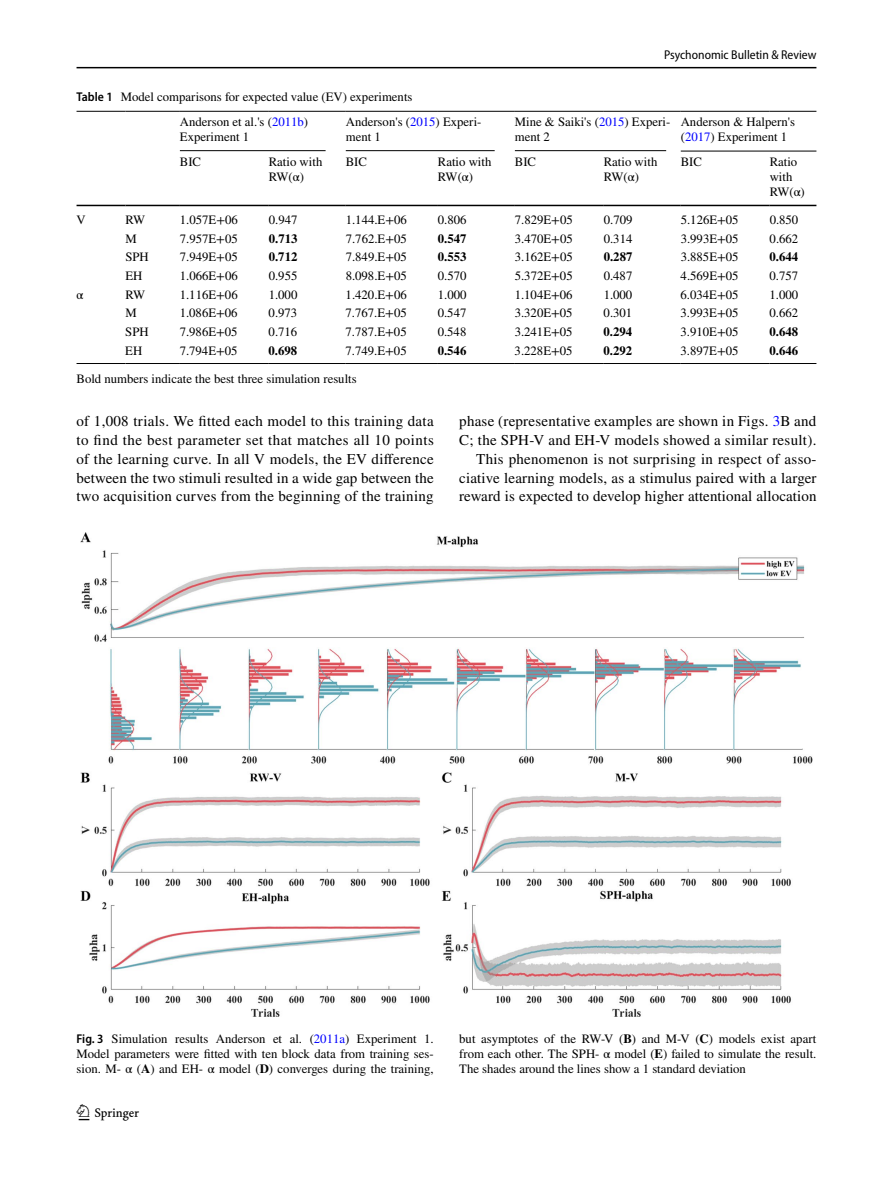
<style>
.page{position:relative;width:893px;height:1187px;background:#fff}
.page>*{position:absolute;margin:0;border:0;box-sizing:border-box;transform-origin:0 0}
.t1{font:22.5px "Springnew Regular 2";color:#000}
.t2{font:15px/18.8px "STIX";letter-spacing:.015em;color:#000;text-align:justify}
.t3{font:12.75px/15px "STIX";color:#000}
.t4{font:700 12.75px "STIX";color:#000}
.t5{font:semi-condensed 12.75px "Myriad Pro";color:#000}
.s1{font-family:"Myriad Pro";font-weight:600;font-stretch:semi-condensed}
.s2{color:#00f}
.s3{font-weight:700}
</style>
<div class="page">
<hr style="left:77px;top:67px;width:739px;height:1px;background:#000">
<hr style="left:77px;top:111px;width:49px;height:1px;background:#000">
<hr style="left:77px;top:205px;width:49px;height:1px;background:#000">
<hr style="left:126px;top:111px;width:54px;height:1px;background:#000">
<hr style="left:126px;top:205px;width:54px;height:1px;background:#000">
<hr style="left:180px;top:111px;width:89px;height:1px;background:#000">
<hr style="left:269px;top:111px;width:77px;height:1px;background:#000">
<hr style="left:346px;top:111px;width:92px;height:1px;background:#000">
<hr style="left:438px;top:111px;width:77px;height:1px;background:#000">
<hr style="left:515px;top:111px;width:89px;height:1px;background:#000">
<hr style="left:604px;top:111px;width:77px;height:1px;background:#000">
<hr style="left:681px;top:111px;width:89px;height:1px;background:#000">
<hr style="left:770px;top:111px;width:46px;height:1px;background:#000">
<hr style="left:180px;top:205px;width:89px;height:1px;background:#000">
<hr style="left:269px;top:205px;width:77px;height:1px;background:#000">
<hr style="left:346px;top:205px;width:92px;height:1px;background:#000">
<hr style="left:438px;top:205px;width:77px;height:1px;background:#000">
<hr style="left:515px;top:205px;width:89px;height:1px;background:#000">
<hr style="left:604px;top:205px;width:77px;height:1px;background:#000">
<hr style="left:681px;top:205px;width:89px;height:1px;background:#000">
<hr style="left:770px;top:205px;width:46px;height:1px;background:#000">
<hr style="left:77px;top:363px;width:49px;height:1px;background:#000">
<hr style="left:126px;top:363px;width:54px;height:1px;background:#000">
<hr style="left:180px;top:363px;width:89px;height:1px;background:#000">
<hr style="left:269px;top:363px;width:77px;height:1px;background:#000">
<hr style="left:346px;top:363px;width:92px;height:1px;background:#000">
<hr style="left:438px;top:363px;width:77px;height:1px;background:#000">
<hr style="left:515px;top:363px;width:89px;height:1px;background:#000">
<hr style="left:604px;top:363px;width:77px;height:1px;background:#000">
<hr style="left:681px;top:363px;width:89px;height:1px;background:#000">
<hr style="left:770px;top:363px;width:46px;height:1px;background:#000">
<hr style="left:180px;top:150px;width:146px;height:1px;background:#000">
<hr style="left:346px;top:150px;width:149px;height:1px;background:#000">
<hr style="left:515px;top:150px;width:151px;height:1px;background:#000">
<hr style="left:681px;top:151px;width:135px;height:1px;background:#000">
<img style="left:81px;top:532px;width:731px;height:484px">
<p class="t3" style="left:77px;top:90px;width:337px"><span class="s1">Table 1</span> Model comparisons for expected value (EV) experiments</p>
<p class="t5" style="left:664px;top:48px;width:154px">Psychonomic Bulletin &amp; Review</p>
<p class="t3" style="left:180px;top:115px;width:130px">Anderson et al.'s (<span class="s2">2011b</span>)<br>Experiment 1</p>
<p class="t3" style="left:346px;top:115px;width:137px">Anderson's (<span class="s2">2015</span>) Experi&shy;ment 1</p>
<p class="t3" style="left:515px;top:115px;width:157px">Mine &amp; Saiki's (<span class="s2">2015</span>) Experi&shy;ment 2</p>
<p class="t3" style="left:681px;top:115px;width:116px">Anderson &amp; Halpern's (<span class="s2">2017</span>) Experiment 1</p>
<p class="t3" style="left:180px;top:155px;width:23px">BIC</p>
<p class="t3" style="left:269px;top:155px;width:55px">Ratio with<br>RW(α)</p>
<p class="t3" style="left:346px;top:155px;width:23px">BIC</p>
<p class="t3" style="left:438px;top:155px;width:55px">Ratio with<br>RW(α)</p>
<p class="t3" style="left:515px;top:155px;width:23px">BIC</p>
<p class="t3" style="left:604px;top:155px;width:55px">Ratio with<br>RW(α)</p>
<p class="t3" style="left:681px;top:155px;width:23px">BIC</p>
<p class="t3" style="left:770px;top:155px;width:37px">Ratio with<br>RW(α)</p>
<p class="t3" style="left:77px;top:213px;width:11px">V</p>
<p class="t3" style="left:125px;top:213px;width:21px">RW</p>
<p class="t3" style="left:180px;top:213px;width:59px">1.057E+06</p>
<p class="t3" style="left:269px;top:213px;width:30px">0.947</p>
<p class="t3" style="left:346px;top:213px;width:63px">1.144.E+06</p>
<p class="t3" style="left:438px;top:213px;width:30px">0.806</p>
<p class="t3" style="left:515px;top:213px;width:59px">7.829E+05</p>
<p class="t3" style="left:604px;top:213px;width:30px">0.709</p>
<p class="t3" style="left:681px;top:213px;width:59px">5.126E+05</p>
<p class="t3" style="left:770px;top:213px;width:30px">0.850</p>
<p class="t3" style="left:125px;top:231px;width:13px">M</p>
<p class="t3" style="left:180px;top:231px;width:59px">7.957E+05</p>
<p class="t4" style="left:269px;top:231px;width:30px">0.713</p>
<p class="t3" style="left:346px;top:231px;width:63px">7.762.E+05</p>
<p class="t4" style="left:438px;top:231px;width:30px">0.547</p>
<p class="t3" style="left:515px;top:231px;width:59px">3.470E+05</p>
<p class="t3" style="left:604px;top:231px;width:30px">0.314</p>
<p class="t3" style="left:681px;top:231px;width:59px">3.993E+05</p>
<p class="t3" style="left:770px;top:231px;width:30px">0.662</p>
<p class="t3" style="left:125px;top:250px;width:25px">SPH</p>
<p class="t3" style="left:180px;top:250px;width:59px">7.949E+05</p>
<p class="t4" style="left:269px;top:249px;width:30px">0.712</p>
<p class="t3" style="left:346px;top:250px;width:63px">7.849.E+05</p>
<p class="t4" style="left:438px;top:249px;width:30px">0.553</p>
<p class="t3" style="left:515px;top:250px;width:59px">3.162E+05</p>
<p class="t4" style="left:604px;top:249px;width:30px">0.287</p>
<p class="t3" style="left:681px;top:250px;width:59px">3.885E+05</p>
<p class="t4" style="left:770px;top:249px;width:30px">0.644</p>
<p class="t3" style="left:125px;top:269px;width:18px">EH</p>
<p class="t3" style="left:180px;top:269px;width:59px">1.066E+06</p>
<p class="t3" style="left:269px;top:269px;width:30px">0.955</p>
<p class="t3" style="left:346px;top:269px;width:63px">8.098.E+05</p>
<p class="t3" style="left:438px;top:269px;width:30px">0.570</p>
<p class="t3" style="left:515px;top:269px;width:59px">5.372E+05</p>
<p class="t3" style="left:604px;top:269px;width:30px">0.487</p>
<p class="t3" style="left:681px;top:269px;width:59px">4.569E+05</p>
<p class="t3" style="left:770px;top:269px;width:30px">0.757</p>
<p class="t3" style="left:76px;top:288px;width:8px">α</p>
<p class="t3" style="left:125px;top:288px;width:21px">RW</p>
<p class="t3" style="left:180px;top:288px;width:59px">1.116E+06</p>
<p class="t3" style="left:269px;top:288px;width:30px">1.000</p>
<p class="t3" style="left:346px;top:288px;width:63px">1.420.E+06</p>
<p class="t3" style="left:438px;top:288px;width:30px">1.000</p>
<p class="t3" style="left:515px;top:288px;width:59px">1.104E+06</p>
<p class="t3" style="left:604px;top:288px;width:30px">1.000</p>
<p class="t3" style="left:681px;top:288px;width:59px">6.034E+05</p>
<p class="t3" style="left:769px;top:288px;width:30px">1.000</p>
<p class="t3" style="left:125px;top:306px;width:13px">M</p>
<p class="t3" style="left:180px;top:306px;width:59px">1.086E+06</p>
<p class="t3" style="left:269px;top:306px;width:30px">0.973</p>
<p class="t3" style="left:346px;top:306px;width:63px">7.767.E+05</p>
<p class="t3" style="left:438px;top:306px;width:30px">0.547</p>
<p class="t3" style="left:515px;top:306px;width:59px">3.320E+05</p>
<p class="t3" style="left:604px;top:306px;width:30px">0.301</p>
<p class="t3" style="left:681px;top:306px;width:59px">3.993E+05</p>
<p class="t3" style="left:769px;top:306px;width:30px">0.662</p>
<p class="t3" style="left:125px;top:325px;width:25px">SPH</p>
<p class="t3" style="left:180px;top:325px;width:59px">7.986E+05</p>
<p class="t3" style="left:269px;top:325px;width:30px">0.716</p>
<p class="t3" style="left:346px;top:325px;width:63px">7.787.E+05</p>
<p class="t3" style="left:438px;top:325px;width:30px">0.548</p>
<p class="t3" style="left:515px;top:325px;width:59px">3.241E+05</p>
<p class="t4" style="left:604px;top:324px;width:30px">0.294</p>
<p class="t3" style="left:681px;top:325px;width:59px">3.910E+05</p>
<p class="t4" style="left:769px;top:324px;width:30px">0.648</p>
<p class="t3" style="left:125px;top:344px;width:18px">EH</p>
<p class="t3" style="left:180px;top:344px;width:59px">7.794E+05</p>
<p class="t4" style="left:269px;top:343px;width:30px">0.698</p>
<p class="t3" style="left:346px;top:344px;width:63px">7.749.E+05</p>
<p class="t4" style="left:438px;top:343px;width:30px">0.546</p>
<p class="t3" style="left:515px;top:344px;width:59px">3.228E+05</p>
<p class="t4" style="left:604px;top:343px;width:30px">0.292</p>
<p class="t3" style="left:680px;top:344px;width:59px">3.897E+05</p>
<p class="t4" style="left:769px;top:343px;width:30px">0.646</p>
<p class="t3" style="left:77px;top:372px;width:282px">Bold numbers indicate the best three simulation results</p>
<p class="t2" style="left:77px;top:413px;width:359px">of 1,008 trials. We fitted each model to this training data to find the best parameter set that matches all 10 points of the learning curve. In all V models, the EV difference between the two stimuli resulted in a wide gap between the two acquisition curves from the beginning of the training</p>
<p class="t2" style="left:459px;top:413px;width:359px;text-align:right">phase (representative examples are shown in Figs. <span class="s2">3</span>B and C; the SPH-V and EH-V models showed a similar result).<br>This phenomenon is not surprising in respect of asso&shy;ciative learning models, as a stimulus paired with a larger reward is expected to develop higher attentional allocation</p>
<p class="t3" style="left:77px;top:1032px;width:359px;text-align:justify"><span class="s1">Fig. 3</span> Simulation results Anderson et al. (<span class="s2">2011a</span>) Experiment 1.<br>Model parameters were fitted with ten block data from training ses&shy;sion. M- α (<span class="s3">A</span>) and EH- α model (<span class="s3">D</span>) converges during the training,</p>
<p class="t3" style="left:459px;top:1032px;width:359px;text-align:justify">but asymptotes of the RW-V (<span class="s3">B</span>) and M-V (<span class="s3">C</span>) models exist apart from each other. The SPH- α model (<span class="s3">E</span>) failed to simulate the result.<br>The shades around the lines show a 1 standard deviation</p>
<h1 class="t1" style="left:79px;top:1104px;width:62px">1 3</h1>
</div>
